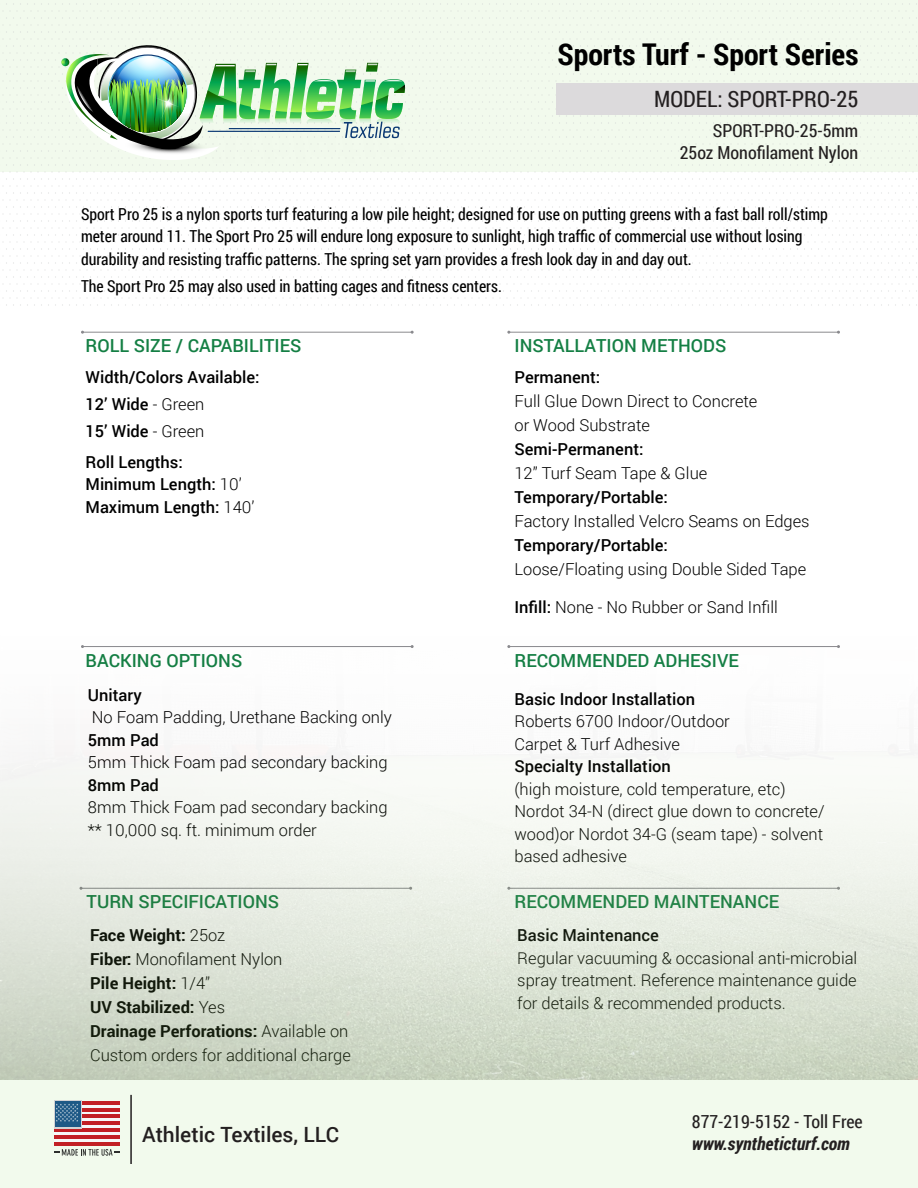
<style>
.page{position:relative;width:918px;height:1188px;background:#fff}
.page>*{position:absolute;margin:0;border:0;box-sizing:border-box;transform-origin:0 0}
.t1{font:700 30px "Roboto Condensed";color:#000}
.t2{font:22.5px "Roboto Condensed";color:#231f20}
.t3{font:500 21px "Roboto";color:#231f20}
.t4{font:500 18px "Roboto";color:#147f44}
.t5{font:18px/21.6px "Roboto Condensed";color:#231f20;text-align:right}
.t6{font:italic 700 18px "Roboto Condensed";color:#231f20}
.t7{font:300 16.5px/24px "Roboto";color:#000}
.t8{font:16.5px/22.5px "Roboto Condensed";color:#000;scale:.96 1}
.t9{font:500 16.5px "Roboto";color:#000}
.t10{font:700 16.5px "Roboto";color:#000}
.s1{font-weight:300}
.s2{font-weight:500}
.s3{font-weight:700}
</style>
<div class="page">
<div style="left:0;top:1080px;width:918px;height:108px;background:#f2faed"></div>
<hr style="left:130px;top:1095px;width:2px;height:69px;background:#231f20">
<div style="left:55px;top:1101px;width:65px;height:44px;background:#f6f8f8"></div>
<hr style="left:55px;top:1142px;width:65px;height:3px;background:#c22025">
<hr style="left:55px;top:1135px;width:65px;height:4px;background:#c22025">
<hr style="left:55px;top:1128px;width:65px;height:4px;background:#c22025">
<hr style="left:55px;top:1121px;width:65px;height:4px;background:#c22025">
<hr style="left:55px;top:1115px;width:65px;height:3px;background:#c22025">
<hr style="left:55px;top:1108px;width:65px;height:3px;background:#c22025">
<hr style="left:55px;top:1101px;width:65px;height:4px;background:#c22025">
<div style="left:54px;top:1100px;width:28px;height:28px;background:#d1d2d4"></div>
<div style="left:55px;top:1101px;width:26px;height:26px;background:#1e5986"></div>
<svg style="left:55px;top:1149px;width:65px;height:7px"></svg>
<svg style="left:56px;top:1104px;width:22px;height:18px"></svg>
<div style="left:0;top:0;width:918px;height:121px;background:#f2faed"></div>
<div style="left:0;top:121px;width:918px;height:189px;background:linear-gradient(to bottom,#f3faef,#fff)"></div>
<img style="left:55px;top:45px;width:350px;height:118px">
<div style="left:556px;top:84px;width:362px;height:31px;background:#dcdadc"></div>
<hr style="left:82px;top:332px;width:330px;height:1px;background:#8a8a8e">
<hr style="left:509px;top:332px;width:330px;height:1px;background:#8a8a8e">
<img style="left:0;top:645px;width:918px;height:435px">
<p class="t1" style="left:558px;top:34px;width:302px">Sports Turf - Sport Series</p>
<p class="t2" style="left:654px;top:84px;width:206px">MODEL: SPORT-PRO-25</p>
<p class="t5" style="left:680px;top:120px;width:180px">SPORT-PRO-25-5mm<br>25oz Monofilament Nylon</p>
<p class="t8" style="left:81px;top:202px;width:780px">Sport Pro 25 is a nylon sports turf featuring a low pile height; designed for use on putting greens with a fast ball roll/stimp meter around 11. The Sport Pro 25 will endure long exposure to sunlight, high traffic of commercial use without losing durability and resisting traffic patterns. The spring set yarn provides a fresh look day in and day out.</p>
<p class="t8" style="left:81px;top:274px;width:440px">The Sport Pro 25 may also used in batting cages and fitness centers.</p>
<p class="t4" style="left:86px;top:333px;width:217px">ROLL SIZE / CAPABILITIES</p>
<p class="t9" style="left:86px;top:366px;width:176px">Width/Colors Available:</p>
<p class="t9" style="left:86px;top:393px;width:120px">12’ Wide <span class="s1">- Green</span></p>
<p class="t9" style="left:86px;top:420px;width:120px">15’ Wide <span class="s1">- Green</span></p>
<p class="t9" style="left:86px;top:450px;width:99px">Roll Lengths:</p>
<p class="t9" style="left:86px;top:473px;width:158px">Minimum Length: <span class="s1">10’</span></p>
<p class="t9" style="left:86px;top:495px;width:170px">Maximum Length: <span class="s1">140’</span></p>
<p class="t4" style="left:86px;top:648px;width:158px">BACKING OPTIONS</p>
<p class="t9" style="left:88px;top:683px;width:55px">Unitary</p>
<p class="t7" style="left:92px;top:705px;width:301px">No Foam Padding, Urethane Backing only</p>
<p class="t9" style="left:88px;top:728px;width:73px">5mm Pad</p>
<p class="t7" style="left:88px;top:750px;width:301px">5mm Thick Foam pad secondary backing</p>
<p class="t9" style="left:88px;top:773px;width:73px">8mm Pad</p>
<p class="t7" style="left:88px;top:795px;width:301px">8mm Thick Foam pad secondary backing</p>
<p class="t7" style="left:88px;top:817px;width:230px">** 10,000 sq. ft. minimum order</p>
<p class="t4" style="left:514px;top:333px;width:213px">INSTALLATION METHODS</p>
<p class="t7" style="left:514px;top:365px;width:244px"><span class="s2">Permanent:<br></span>Full Glue Down Direct to Concrete or Wood Substrate</p>
<p class="t7" style="left:514px;top:437px;width:194px"><span class="s2">Semi-Permanent:<br></span>12” Turf Seam Tape &amp; Glue</p>
<p class="t7" style="left:514px;top:485px;width:297px"><span class="s2">Temporary/Portable:<br></span>Factory Installed Velcro Seams on Edges</p>
<p class="t7" style="left:514px;top:533px;width:293px"><span class="s2">Temporary/Portable:<br></span>Loose/Floating using Double Sided Tape</p>
<p class="t7" style="left:514px;top:594px;width:265px"><span class="s2">Infill:</span> None - No Rubber or Sand Infill</p>
<p class="t4" style="left:514px;top:648px;width:226px">RECOMMENDED ADHESIVE</p>
<p class="t9" style="left:514px;top:687px;width:182px">Basic Indoor Installation</p>
<p class="t7" style="left:514px;top:709px;width:217px">Roberts 6700 Indoor/Outdoor</p>
<p class="t7" style="left:514px;top:731px;width:167px">Carpet &amp; Turf Adhesive</p>
<p class="t7" style="left:514px;top:755px;width:273px;line-height:22.5px"><span class="s2">Specialty Installation<br></span>(high moisture, cold temperature, etc)</p>
<p class="t7" style="left:514px;top:800px;width:312px;line-height:22.5px;text-align:justify">Nordot 34-N (direct glue down to concrete/ wood)or Nordot 34-G (seam tape) - solvent based adhesive</p>
<p class="t4" style="left:87px;top:889px;width:194px">TURN SPECIFICATIONS</p>
<p class="t4" style="left:514px;top:889px;width:266px">RECOMMENDED MAINTENANCE</p>
<p class="t10" style="left:90px;top:924px;width:137px">Face Weight: <span class="s1">25oz</span></p>
<p class="t7" style="left:90px;top:947px;width:194px"><span class="s3">Fiber:</span> Monofilament Nylon</p>
<p class="t10" style="left:90px;top:972px;width:122px">Pile Height: <span class="s1">1/4”</span></p>
<p class="t10" style="left:90px;top:996px;width:136px">UV Stabilized: <span class="s1">Yes</span></p>
<p class="t7" style="left:90px;top:1019px;width:262px"><span class="s3">Drainage Perforations:</span> Available on<br>Custom orders for additional charge</p>
<p class="t3" style="left:142px;top:1120px;width:198px">Athletic Textiles, LLC</p>
<p class="t9" style="left:517px;top:924px;width:143px">Basic Maintenance</p>
<p class="t7" style="left:517px;top:946px;width:342px;line-height:22.5px;text-align:justify">Regular vacuuming &amp; occasional anti-microbial spray treatment. Reference maintenance guide for details &amp; recommended products.</p>
<p class="t5" style="left:692px;top:1110px;width:172px">877-219-5152 - Toll Free</p>
<p class="t6" style="left:692px;top:1131px;width:160px">www.syntheticturf.com</p>
</div>
